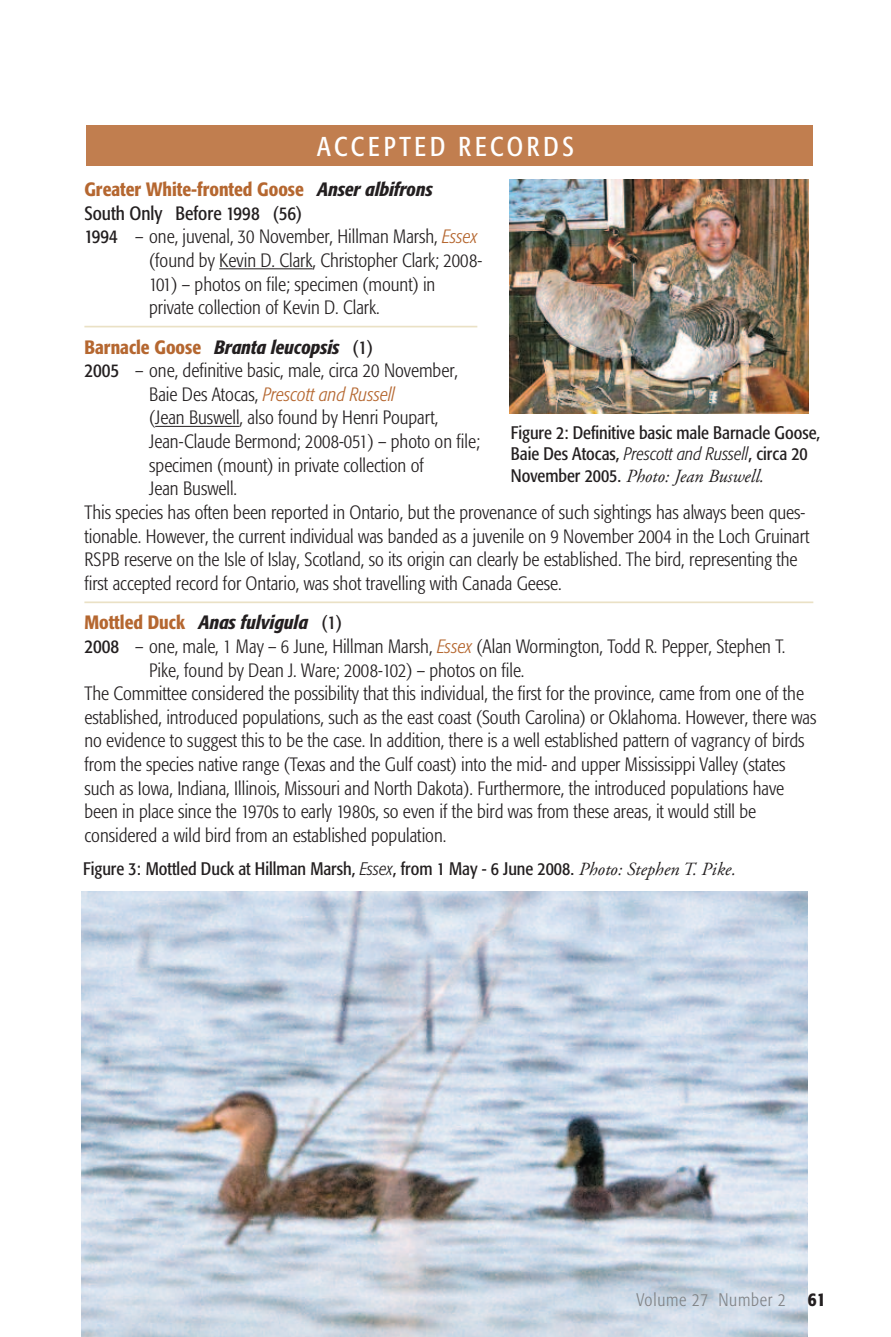
<style>
.page{position:relative;width:891px;height:1337px;background:#fff}
.page>*{position:absolute;margin:0;border:0;box-sizing:border-box;transform-origin:0 0}
.t1{font:condensed 27px "Formata";letter-spacing:.135em;color:#fff}
.t2{font:300 condensed 19.12px "Formata";color:#231f20}
.t3{font:italic 500 condensed 19.12px "Formata";color:#231f20}
.t4{font:500 condensed 19.12px "Formata";color:#b56730}
.t5{font:italic 300 condensed 19.12px "Formata";color:#b56730}
.t6{font:condensed 19.12px "Formata";color:#231f20}
.t7{font:italic 18.45px "Adobe Garamond";color:#231f20}
.t8{font:condensed 18px/21.4px "Formata";color:#231f20}
.t9{font:300 condensed 18px "Formata";letter-spacing:.045em;color:#808285}
.s1{font-style:italic;color:#231f20}
.s2{font-weight:400}
.s3{font-style:italic;color:#b56730}
.s4{font-style:normal;color:#b56730}
.s5{font-weight:400;font-style:normal}
.s6{font-style:normal;color:#231f20}
.s7{font-weight:300;font-style:italic}
.s8{font-family:"Formata";font-style:normal;font-stretch:condensed;font-size:18px}
.s9{font-family:"Adobe Garamond";font-style:italic;font-stretch:normal;font-size:18.45px}
.s10{font-weight:500;font-size:19.12px;color:#231f20}
</style>
<div class="page">
<div style="left:86px;top:126px;width:727px;height:40px;background:#c17e4f"></div>
<hr style="left:219px;top:268px;width:94px;height:1px;background:#231f20">
<hr style="left:84px;top:326px;width:393px;height:1px;background:#eae1c5">
<hr style="left:155px;top:426px;width:85px;height:1px;background:#231f20">
<hr style="left:84px;top:601px;width:729px;height:2px;background:#eae1c5">
<img style="left:81px;top:891px;width:727px;height:445px">
<img style="left:510px;top:179px;width:299px;height:235px">
<h1 class="t1" style="left:317px;top:135px;width:258px">ACCEPTED RECORDS</h1>
<p class="t4" style="left:84px;top:182px;width:350px">Greater White-fronted Goose <span class="s1">Anser albifrons</span></p>
<p class="t6" style="left:84px;top:205px;width:219px">South Only Before 1998 (56)</p>
<p class="t2" style="left:84px;top:229px;width:394px"><span class="s2">1994</span> – one, juvenal, 30 November, Hillman Marsh, <span class="s3">Essex</span></p>
<p class="t2" style="left:149px;top:253px;width:334px">(found by Kevin D. Clark, Christopher Clark; 2008-</p>
<p class="t2" style="left:149px;top:276px;width:288px">101) – photos on file; specimen (mount) in</p>
<p class="t2" style="left:149px;top:300px;width:232px">private collection of Kevin D. Clark.</p>
<p class="t3" style="left:84px;top:339px;width:290px"><span class="s4">Barnacle Goose</span> Branta leucopsis <span class="s5">(1)</span></p>
<p class="t2" style="left:84px;top:363px;width:375px"><span class="s2">2005</span> – one, definitive basic, male, circa 20 November,</p>
<p class="t5" style="left:149px;top:386px;width:247px"><span class="s6">Baie Des Atocas,</span> Prescott and Russell</p>
<p class="t2" style="left:149px;top:410px;width:291px">(Jean Buswell, also found by Henri Poupart,</p>
<p class="t2" style="left:149px;top:434px;width:332px">Jean-Claude Bermond; 2008-051) – photo on file;</p>
<p class="t2" style="left:149px;top:457px;width:276px">specimen (mount) in private collection of</p>
<p class="t2" style="left:149px;top:481px;width:89px">Jean Buswell.</p>
<p class="t2" style="left:84px;top:505px;width:722px">This species has often been reported in Ontario, but the provenance of such sightings has always been ques-</p>
<p class="t2" style="left:84px;top:528px;width:727px">tionable. However, the current individual was banded as a juvenile on 9 November 2004 in the Loch Gruinart</p>
<p class="t2" style="left:84px;top:552px;width:715px">RSPB reserve on the Isle of Islay, Scotland, so its origin can clearly be established. The bird, representing the</p>
<p class="t2" style="left:84px;top:575px;width:479px">first accepted record for Ontario, was shot travelling with Canada Geese.</p>
<p class="t3" style="left:84px;top:615px;width:259px"><span class="s4">Mottled Duck</span> Anas fulvigula <span class="s5">(1)</span></p>
<p class="t2" style="left:84px;top:638px;width:703px"><span class="s2">2008</span> – one, male, 1 May – 6 June, Hillman Marsh, <span class="s3">Essex</span> (Alan Wormington, Todd R. Pepper, Stephen T.</p>
<p class="t2" style="left:149px;top:662px;width:377px">Pike, found by Dean J. Ware; 2008-102) – photos on file.</p>
<p class="t2" style="left:84px;top:686px;width:721px">The Committee considered the possibility that this individual, the first for the province, came from one of the</p>
<p class="t2" style="left:84px;top:709px;width:734px">established, introduced populations, such as the east coast (South Carolina) or Oklahoma. However, there was</p>
<p class="t2" style="left:84px;top:733px;width:722px">no evidence to suggest this to be the case. In addition, there is a well established pattern of vagrancy of birds</p>
<p class="t2" style="left:84px;top:757px;width:703px">from the species native range (Texas and the Gulf coast) into the mid- and upper Mississippi Valley (states</p>
<p class="t2" style="left:84px;top:780px;width:701px">such as Iowa, Indiana, Illinois, Missouri and North Dakota). Furthermore, the introduced populations have</p>
<p class="t2" style="left:84px;top:804px;width:673px">been in place since the 1970s to early 1980s, so even if the bird was from these areas, it would still be</p>
<p class="t2" style="left:85px;top:827px;width:363px">considered a wild bird from an established population.</p>
<p class="t8" style="left:511px;top:423px;width:311px">Figure 2: Definitive basic male Barnacle Goose,<br>Baie Des Atocas, <span class="s7">Prescott and Russell</span>, circa 20</p>
<p class="t7" style="left:511px;top:468px;width:254px"><span class="s8">November 2005.</span> Photo: Jean Buswell.</p>
<p class="t8" style="left:83px;top:859px;width:654px">Figure 3: Mottled Duck at Hillman Marsh, <span class="s7">Essex</span>, from 1 May - 6 June 2008. <span class="s9">Photo: Stephen T. Pike.</span></p>
<p class="t9" style="left:637px;top:1292px;width:191px">Volume 27 Number 2 <span class="s10">61</span></p>
</div>
